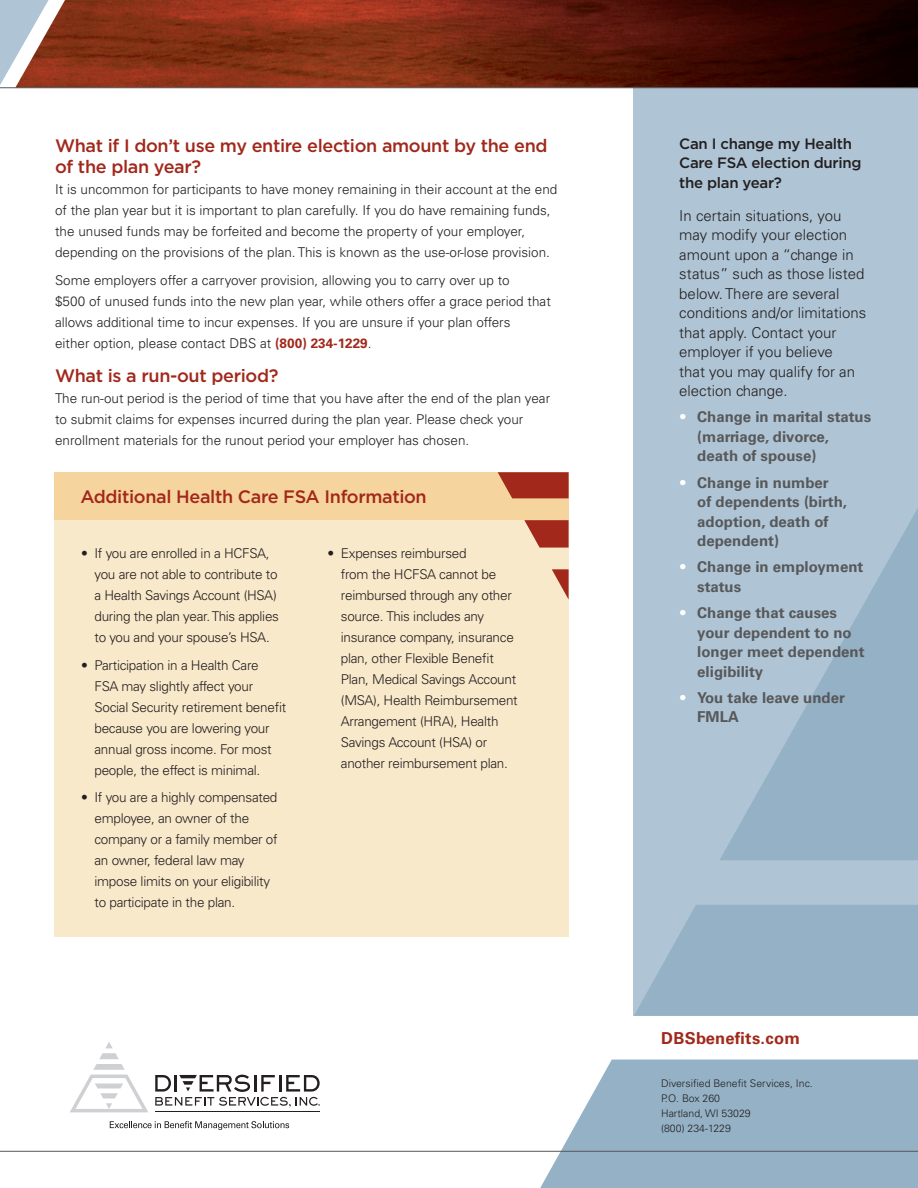
<style>
.page{position:relative;width:918px;height:1188px;background:#fff}
.page>*{position:absolute;margin:0;border:0;box-sizing:border-box;transform-origin:0 0}
.Subhead{font:500 18px/21px "Gotham";letter-spacing:-.02em;color:#a1281b}
.t1{font:700 16.5px "Univers";letter-spacing:.02em;color:#a1281b}
.copy{font:700 15px/19.5px "Univers";color:#57585a}
.copy-2{font:300 15px/19.5px "Univers";color:#231f20}
.Subhead-2{font:500 15px/19.5px "Gotham";letter-spacing:-.02em;color:#231f20}
.copy-3{font:300 13.5px/21px "Univers";color:#231f20}
.copy-4{font:300 13.5px/21px "Univers";letter-spacing:-.02em;color:#231f20}
.t2{font:300 10.5px "Univers";color:#231f20}
.s1{font-weight:700;color:#a1281b}
.s2{font-weight:300;color:#fff}
</style>
<div class="page">
<div style="left:634px;top:82px;width:284px;height:934px;background:#afc4d4"></div>
<svg style="left:540px;top:508px;width:378px;height:680px"></svg>
<hr style="left:0;top:1151px;width:918px;height:1px;background:#57585a">
<div style="left:54px;top:472px;width:515px;height:464px;background:#f9e9cb"></div>
<div style="left:54px;top:472px;width:515px;height:48px;background:#f6d49e"></div>
<svg style="left:110px;top:1121px;width:179px;height:9px"></svg>
<svg style="left:70px;top:1042px;width:78px;height:70px"></svg>
<hr style="left:155px;top:1111px;width:165px;height:1px;background:#231f20">
<svg style="left:155px;top:1075px;width:165px;height:32px"></svg>
<img style="left:15px;top:0;width:903px;height:87px">
<hr style="left:0;top:87px;width:918px;height:1px;background:#57585a">
<svg style="left:0;top:0;width:49px;height:85px"></svg>
<svg style="left:552px;top:569px;width:17px;height:31px"></svg>
<svg style="left:524px;top:520px;width:45px;height:28px"></svg>
<svg style="left:498px;top:472px;width:71px;height:26px;background:#aa3a29"></svg>
<p class="Subhead" style="left:55px;top:135px;width:494px">What if I don’t use my entire election amount by the end of the plan year?</p>
<p class="copy-3" style="left:55px;top:179px;width:504px">It is uncommon for participants to have money remaining in their account at the end of the plan year but it is important to plan carefully. If you do have remaining funds, the unused funds may be forfeited and become the property of your employer, depending on the provisions of the plan. This is known as the use-or-lose provision.</p>
<p class="copy-3" style="left:55px;top:269px;width:497px">Some employers offer a carryover provision, allowing you to carry over up to<br>$500 of unused funds into the new plan year, while others offer a grace period that allows additional time to incur expenses. If you are unsure if your plan offers<br>either option, please contact DBS at <span class="s1">(800) 234-1229</span>.</p>
<p class="Subhead" style="left:55px;top:365px;width:225px">What is a run-out period?</p>
<p class="copy-3" style="left:55px;top:388px;width:497px">The run-out period is the period of time that you have after the end of the plan year to submit claims for expenses incurred during the plan year. Please check your enrollment materials for the runout period your employer has chosen.</p>
<p class="Subhead" style="left:80px;top:486px;width:348px">Additional Health Care FSA Information</p>
<p class="copy-4" style="left:94px;top:543px;width:186px;text-indent:-14px">• If you are enrolled in a HCFSA, you are not able to contribute to a Health Savings Account (HSA) during the plan year. This applies to you and your spouse’s HSA.</p>
<p class="copy-4" style="left:94px;top:654px;width:193px;text-indent:-14px">• Participation in a Health Care<br>FSA may slightly affect your<br>Social Security retirement benefit because you are lowering your annual gross income. For most people, the effect is minimal.</p>
<p class="copy-4" style="left:94px;top:787px;width:185px;text-indent:-14px">• If you are a highly compensated employee, an owner of the company or a family member of an owner, federal law may impose limits on your eligibility to participate in the plan.</p>
<p class="copy-4" style="left:341px;top:543px;width:178px;text-indent:-14px">• Expenses reimbursed<br>from the HCFSA cannot be reimbursed through any other source. This includes any insurance company, insurance plan, other Flexible Benefit<br>Plan, Medical Savings Account (MSA), Health Reimbursement<br>Arrangement (HRA), Health<br>Savings Account (HSA) or another reimbursement plan.</p>
<p class="Subhead-2" style="left:679px;top:133px;width:184px">Can I change my Health<br>Care FSA election during the plan year?</p>
<p class="copy-2" style="left:679px;top:206px;width:189px">In certain situations, you may modify your election amount upon a “change in status” such as those listed below. There are several conditions and/or limitations that apply. Contact your employer if you believe<br>that you may qualify for an election change.</p>
<p class="copy" style="left:697px;top:407px;width:175px;text-indent:-18px"><span class="s2">•</span> Change in marital status (marriage, divorce, death of spouse)</p>
<p class="copy" style="left:697px;top:473px;width:151px;text-indent:-18px"><span class="s2">•</span> Change in number<br>of dependents (birth, adoption, death of dependent)</p>
<p class="copy" style="left:697px;top:557px;width:168px;text-indent:-18px"><span class="s2">•</span> Change in employment status</p>
<p class="copy" style="left:697px;top:603px;width:169px;text-indent:-18px"><span class="s2">•</span> Change that causes your dependent to no longer meet dependent eligibility</p>
<p class="copy" style="left:697px;top:688px;width:149px;text-indent:-18px"><span class="s2">•</span> You take leave under<br>FMLA</p>
<p class="t1" style="left:661px;top:1029px;width:140px">DBSbenefits.com</p>
<p class="t2" style="left:661px;top:1077px;width:153px">Diversified Benefit Services, Inc.</p>
<p class="t2" style="left:661px;top:1092px;width:60px">P.O. Box 260</p>
<p class="t2" style="left:661px;top:1107px;width:91px">Hartland, WI 53029</p>
<p class="t2" style="left:661px;top:1122px;width:71px">(800) 234-1229</p>
</div>
